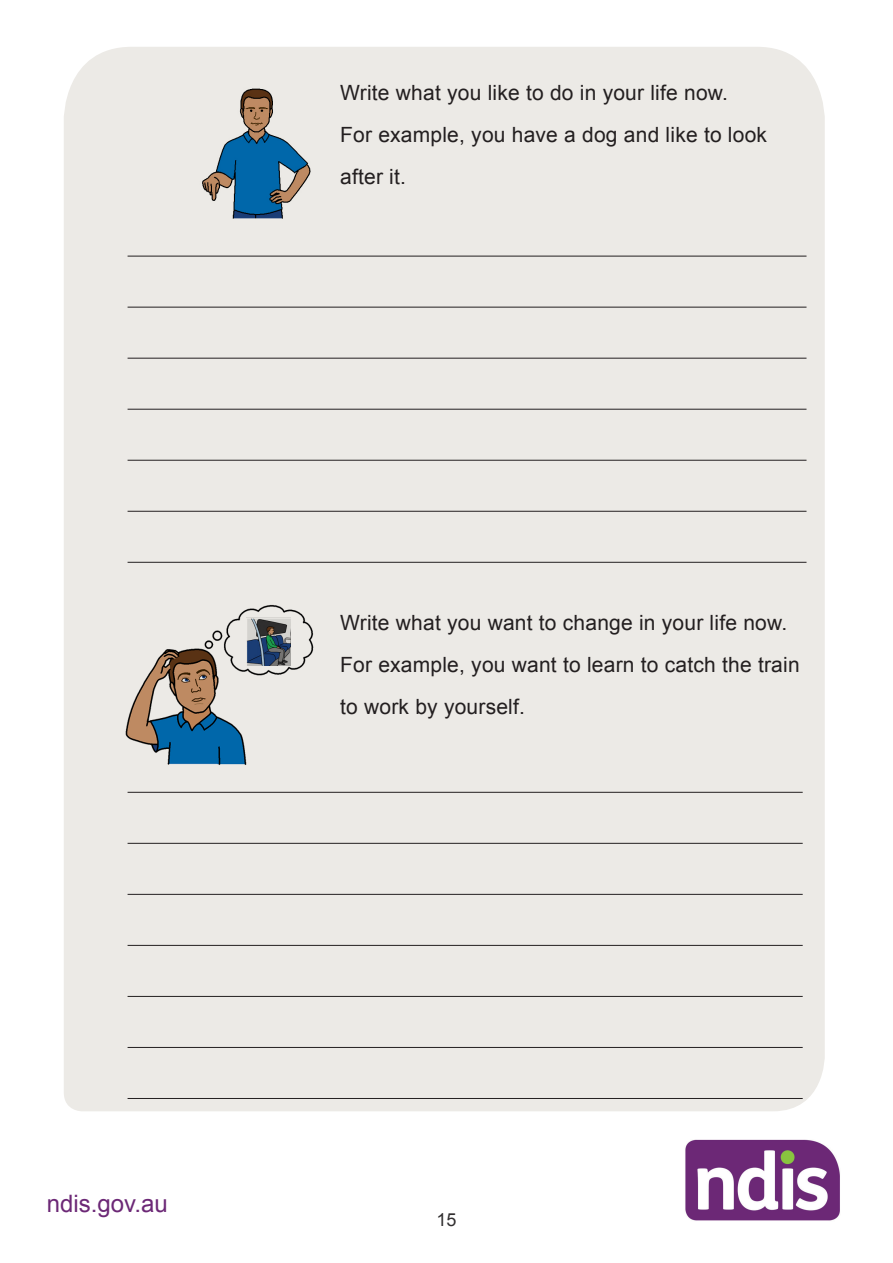
<style>
.page{position:relative;width:893px;height:1263px;background:#fff}
.page>*{position:absolute;margin:0;border:0;box-sizing:border-box;transform-origin:0 0}
.t1{font:24px "Arial";color:#6c2876}
.t2{font:21px/42px "Arial";letter-spacing:.01em;color:#231f20}
.t3{font:18px "Arial";color:#312f30}
</style>
<div class="page">
<img style="left:685px;top:1139px;width:155px;height:82px">
<div style="left:64px;top:47px;width:761px;height:1064px;background:#eceae6"></div>
<img style="left:191px;top:85px;width:128px;height:137px">
<hr style="left:128px;top:256px;width:678px;height:1px;background:#231f20">
<hr style="left:128px;top:307px;width:678px;height:1px;background:#231f20">
<hr style="left:128px;top:358px;width:678px;height:1px;background:#231f20">
<hr style="left:128px;top:409px;width:678px;height:1px;background:#231f20">
<hr style="left:128px;top:460px;width:678px;height:1px;background:#231f20">
<hr style="left:128px;top:511px;width:678px;height:1px;background:#231f20">
<hr style="left:128px;top:562px;width:678px;height:1px;background:#231f20">
<hr style="left:128px;top:792px;width:675px;height:1px;background:#231f20">
<hr style="left:128px;top:843px;width:675px;height:1px;background:#231f20">
<hr style="left:128px;top:894px;width:675px;height:1px;background:#231f20">
<hr style="left:128px;top:945px;width:675px;height:1px;background:#231f20">
<hr style="left:128px;top:996px;width:675px;height:1px;background:#231f20">
<hr style="left:128px;top:1047px;width:675px;height:1px;background:#231f20">
<hr style="left:128px;top:1098px;width:675px;height:1px;background:#231f20">
<img style="left:120px;top:600px;width:199px;height:170px">
<img style="left:247px;top:617px;width:44px;height:48px">
<p class="t2" style="left:340px;top:72px;width:389px">Write what you like to do in your life now.</p>
<p class="t2" style="left:340px;top:114px;width:428px">For example, you have a dog and like to look after it.</p>
<p class="t2" style="left:340px;top:602px;width:448px">Write what you want to change in your life now.</p>
<p class="t2" style="left:340px;top:644px;width:461px">For example, you want to learn to catch the train to work by yourself.</p>
<p class="t1" style="left:47px;top:1188px;width:122px">ndis.gov.au</p>
<p class="t3" style="left:436px;top:1208px;width:22px">15</p>
</div>
